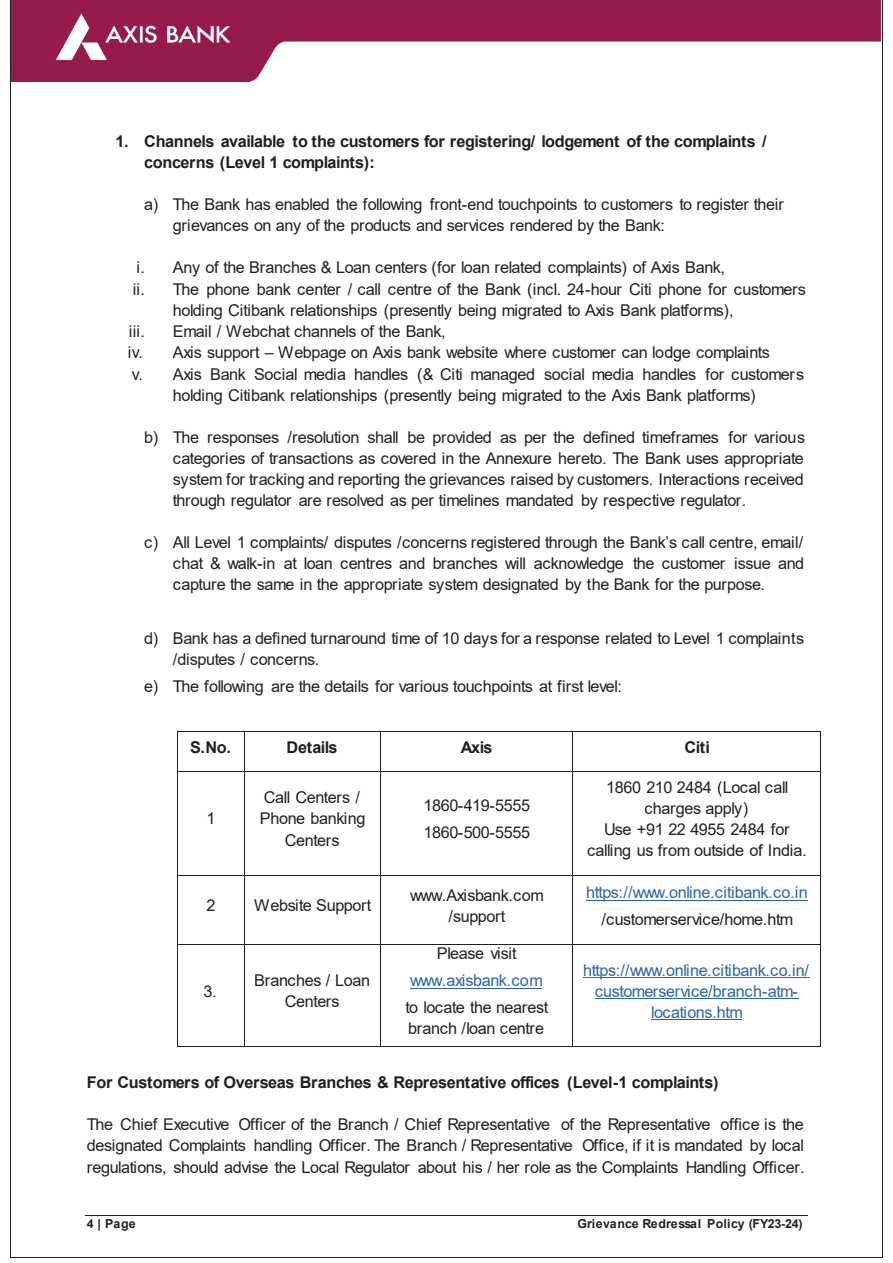
<style>
.page{position:relative;width:893px;height:1263px;background:#fff}
.page>*{position:absolute;margin:0;border:0;box-sizing:border-box;transform-origin:0 0}
.t1{font:16.2px/21px "Arial";letter-spacing:-.025em;color:#231f20}
.t2{font:700 16.2px/21px "Arial";letter-spacing:-.025em;color:#231f20}
.t3{font:16.2px/21px "Arial";letter-spacing:-.025em;color:#2865b1;text-align:center}
.t4{font:700 12.45px "Arial";letter-spacing:.005em;color:#231f20}
</style>
<div class="page">
<hr style="left:85px;top:1215px;width:723px;height:1px;background:#231f20">
<img style="left:12px;top:0;width:869px;height:81px">
<hr style="left:178px;top:731px;width:66px;height:1px;background:#231f20">
<hr style="left:245px;top:731px;width:134px;height:1px;background:#231f20">
<hr style="left:380px;top:731px;width:192px;height:1px;background:#231f20">
<hr style="left:573px;top:731px;width:247px;height:1px;background:#231f20">
<hr style="left:177px;top:732px;width:1px;height:39px;background:#231f20">
<hr style="left:244px;top:732px;width:1px;height:39px;background:#231f20">
<hr style="left:379px;top:732px;width:1px;height:39px;background:#231f20">
<hr style="left:572px;top:732px;width:1px;height:39px;background:#231f20">
<hr style="left:820px;top:732px;width:1px;height:39px;background:#231f20">
<hr style="left:178px;top:771px;width:66px;height:1px;background:#231f20">
<hr style="left:245px;top:771px;width:134px;height:1px;background:#231f20">
<hr style="left:380px;top:771px;width:192px;height:1px;background:#231f20">
<hr style="left:573px;top:771px;width:247px;height:1px;background:#231f20">
<hr style="left:177px;top:772px;width:1px;height:103px;background:#231f20">
<hr style="left:244px;top:772px;width:1px;height:103px;background:#231f20">
<hr style="left:379px;top:772px;width:1px;height:103px;background:#231f20">
<hr style="left:572px;top:772px;width:1px;height:103px;background:#231f20">
<hr style="left:820px;top:772px;width:1px;height:103px;background:#231f20">
<hr style="left:586px;top:900px;width:222px;height:1px;background:#2865b1">
<hr style="left:178px;top:875px;width:66px;height:1px;background:#231f20">
<hr style="left:245px;top:875px;width:134px;height:1px;background:#231f20">
<hr style="left:380px;top:875px;width:192px;height:1px;background:#231f20">
<hr style="left:573px;top:875px;width:247px;height:1px;background:#231f20">
<hr style="left:177px;top:876px;width:1px;height:68px;background:#231f20">
<hr style="left:244px;top:876px;width:1px;height:68px;background:#231f20">
<hr style="left:379px;top:876px;width:1px;height:68px;background:#231f20">
<hr style="left:572px;top:876px;width:1px;height:68px;background:#231f20">
<hr style="left:820px;top:876px;width:1px;height:68px;background:#231f20">
<hr style="left:410px;top:988px;width:132px;height:1px;background:#2865b1">
<hr style="left:583px;top:977px;width:227px;height:1px;background:#2865b1">
<hr style="left:595px;top:998px;width:203px;height:1px;background:#2865b1">
<hr style="left:651px;top:1019px;width:91px;height:1px;background:#2865b1">
<hr style="left:178px;top:944px;width:66px;height:1px;background:#231f20">
<hr style="left:245px;top:944px;width:134px;height:1px;background:#231f20">
<hr style="left:380px;top:944px;width:192px;height:1px;background:#231f20">
<hr style="left:573px;top:944px;width:247px;height:1px;background:#231f20">
<hr style="left:177px;top:945px;width:1px;height:101px;background:#231f20">
<hr style="left:178px;top:1046px;width:66px;height:1px;background:#231f20">
<hr style="left:244px;top:945px;width:1px;height:101px;background:#231f20">
<hr style="left:245px;top:1046px;width:134px;height:1px;background:#231f20">
<hr style="left:379px;top:945px;width:1px;height:101px;background:#231f20">
<hr style="left:380px;top:1046px;width:192px;height:1px;background:#231f20">
<hr style="left:572px;top:945px;width:1px;height:101px;background:#231f20">
<hr style="left:573px;top:1046px;width:247px;height:1px;background:#231f20">
<hr style="left:820px;top:945px;width:1px;height:101px;background:#231f20">
<hr style="left:10px;top:0;width:1px;height:1256px;background:#231f20">
<hr style="left:881px;top:0;width:1px;height:1256px;background:#231f20">
<hr style="left:11px;top:1256px;width:870px;height:1px;background:#231f20">
<p class="t2" style="left:144px;top:131px;width:624px;text-indent:-29px">1. Channels available to the customers for registering/ lodgement of the complaints / concerns (Level 1 complaints):</p>
<p class="t1" style="left:173px;top:193px;width:612px;text-indent:-29px">a) The Bank has enabled the following front-end touchpoints to customers to register their grievances on any of the products and services rendered by the Bank:</p>
<p class="t1" style="left:137px;top:257px;width:590px">i. Any of the Branches &amp; Loan centers (for loan related complaints) of Axis Bank,</p>
<p class="t1" style="left:133px;top:278px;width:675px">ii. The phone bank center / call centre of the Bank (incl. 24-hour Citi phone for customers</p>
<p class="t1" style="left:173px;top:300px;width:562px">holding Citibank relationships (presently being migrated to Axis Bank platforms),</p>
<p class="t1" style="left:129px;top:321px;width:17px">iii.</p>
<p class="t1" style="left:173px;top:321px;width:274px">Email / Webchat channels of the Bank,</p>
<p class="t1" style="left:128px;top:342px;width:643px">iv. Axis support – Webpage on Axis bank website where customer can lodge complaints</p>
<p class="t1" style="left:132px;top:364px;width:674px">v. Axis Bank Social media handles (&amp; Citi managed social media handles for customers</p>
<p class="t1" style="left:173px;top:385px;width:584px">holding Citibank relationships (presently being migrated to the Axis Bank platforms)</p>
<p class="t1" style="left:173px;top:427px;width:634px;text-align:justify;text-indent:-29px">b) The responses /resolution shall be provided as per the defined timeframes for various categories of transactions as covered in the Annexure hereto. The Bank uses appropriate system for tracking and reporting the grievances raised by customers. Interactions received through regulator are resolved as per timelines mandated by respective regulator.</p>
<p class="t1" style="left:173px;top:532px;width:633px;text-align:justify;text-indent:-29px">c) All Level 1 complaints/ disputes /concerns registered through the Bank’s call centre, email/ chat &amp; walk-in at loan centres and branches will acknowledge the customer issue and capture the same in the appropriate system designated by the Bank for the purpose.</p>
<p class="t1" style="left:173px;top:627px;width:633px;text-indent:-29px">d) Bank has a defined turnaround time of 10 days for a response related to Level 1 complaints /disputes / concerns.</p>
<p class="t1" style="left:144px;top:675px;width:479px">e) The following are the details for various touchpoints at first level:</p>
<p class="t2" style="left:190px;top:737px;width:42px">S.No.</p>
<p class="t2" style="left:287px;top:737px;width:53px">Details</p>
<p class="t2" style="left:461px;top:737px;width:33px">Axis</p>
<p class="t2" style="left:684px;top:737px;width:27px">Citi</p>
<p class="t1" style="left:206px;top:808px;width:11px">1</p>
<p class="t1" style="left:260px;top:787px;width:107px;text-align:center">Call Centers /<br>Phone banking<br>Centers</p>
<p class="t1" style="left:423px;top:792px;width:108px;line-height:26.7px">1860-419-5555<br>1860-500-5555</p>
<p class="t1" style="left:587px;top:776px;width:221px;text-align:center">1860 210 2484 (Local call charges apply)<br>Use +91 22 4955 2484 for calling us from outside of India.</p>
<p class="t1" style="left:206px;top:895px;width:11px">2</p>
<p class="t1" style="left:254px;top:895px;width:119px">Website Support</p>
<p class="t1" style="left:410px;top:884px;width:135px;text-align:center">www.Axisbank.com /support</p>
<p class="t3" style="left:586px;top:882px;width:223px">https://www.online.citibank.co.in</p>
<p class="t1" style="left:601px;top:908px;width:193px">/customerservice/home.htm</p>
<p class="t1" style="left:204px;top:980px;width:15px">3.</p>
<p class="t1" style="left:254px;top:970px;width:117px;text-align:center">Branches / Loan<br>Centers</p>
<p class="t1" style="left:437px;top:943px;width:81px">Please visit</p>
<p class="t3" style="left:410px;top:970px;width:134px">www.axisbank.com</p>
<p class="t1" style="left:405px;top:996px;width:144px">to locate the nearest branch /loan centre</p>
<p class="t3" style="left:583px;top:959px;width:227px">https://www.online.citibank.co.in/ customerservice/branch-atm&shy;locations.htm</p>
<p class="t2" style="left:87px;top:1072px;width:633px">For Customers of Overseas Branches &amp; Representative offices (Level-1 complaints)</p>
<p class="t1" style="left:87px;top:1114px;width:719px;line-height:21.5px;text-align:justify">The Chief Executive Officer of the Branch / Chief Representative of the Representative office is the designated Complaints handling Officer. The Branch / Representative Office, if it is mandated by local regulations, should advise the Local Regulator about his / her role as the Complaints Handling Officer.</p>
<p class="t4" style="left:87px;top:1214px;width:50px">4 | Page</p>
<p class="t4" style="left:577px;top:1214px;width:226px">Grievance Redressal Policy (FY23-24)</p>
</div>
